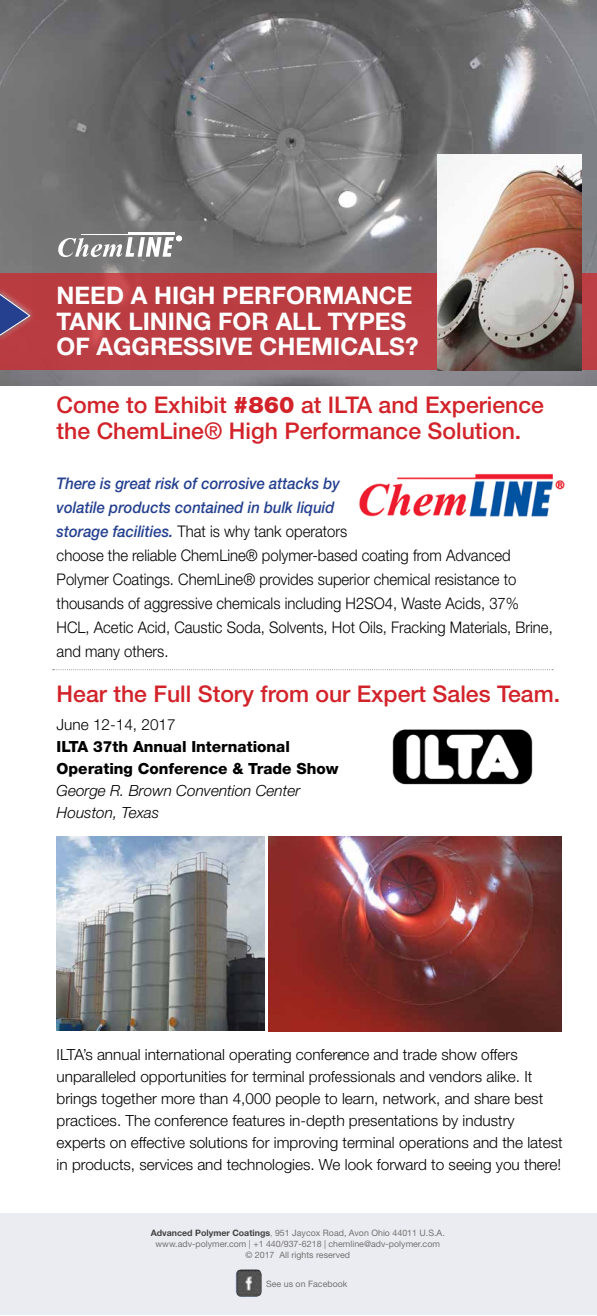
<style>
.page{position:relative;width:597px;height:1316px;background:#fff}
.page>*{position:absolute;margin:0;border:0;box-sizing:border-box;transform-origin:0 0}
.t1{font:700 24.2px/25.2px "Helvetica Neue LT Std";color:#fff}
.t2{font:500 23px/26.7px "Helvetica Neue LT Std";color:#d2232a}
.t3{font:300 16px/24px "Helvetica Neue LT Std";color:#000;scale:.93 1}
.t4{font:300 15.4px/22px "Helvetica Neue LT Std";color:#000}
.t5{font:800 15.4px/22px "Helvetica Neue LT Std";color:#000}
.t6{font:italic 300 15.4px/22px "Helvetica Neue LT Std";color:#000}
.t7{font:8.8px/10.6px "Helvetica Neue LT Std";color:#737373;text-align:center}
.s1{font-weight:900}
.s2{font-weight:500;font-style:italic;color:#25408f}
.s3{font-weight:700;color:#424242}
.s4{color:#999}
</style>
<div class="page">
<img style="left:0;top:0;width:597px;height:385px">
<div style="left:32px;top:220px;width:201px;height:100px;background:#747474;border:1px solid #747474"></div>
<div style="left:0;top:273px;width:597px;height:96px;background:#bb3d43"></div>
<img style="left:359px;top:473px;width:206px;height:44px">
<svg style="left:58px;top:236px;width:123px;height:21px"></svg>
<div style="left:81px;top:234px;width:94px;height:1px;border:1px solid #fff"></div>
<div style="left:128px;top:232px;width:47px;height:3px;border:1px solid #fff"></div>
<svg style="left:0;top:291px;width:31px;height:47px"></svg>
<img style="left:438px;top:154px;width:143px;height:216px">
<div style="left:0;top:1212px;width:597px;height:102px;background:#ebebf2"></div>
<img style="left:236px;top:1269px;width:26px;height:27px">
<img style="left:57px;top:836px;width:207px;height:194px">
<img style="left:268px;top:836px;width:293px;height:195px">
<img style="left:392px;top:729px;width:141px;height:56px">
<svg style="left:53px;top:669px;width:500px;height:1px"></svg>
<h1 class="t1" style="left:57px;top:283px;width:363px">NEED A HIGH PERFORMANCE<br>TANK LINING FOR ALL TYPES<br>OF AGGRESSIVE CHEMICALS?</h1>
<h2 class="t2" style="left:57px;top:391px;width:489px">Come to Exhibit <span class="s1">#860</span> at ILTA and Experience the ChemLine® High Performance Solution.</h2>
<p class="t3" style="left:57px;top:470px;width:535px"><span class="s2">There is great risk of corrosive attacks by<br>volatile products contained in bulk liquid<br>storage facilities.</span> That is why tank operators<br>choose the reliable ChemLine® polymer-based coating from Advanced Polymer Coatings. ChemLine® provides superior chemical resistance to thousands of aggressive chemicals including H2SO4, Waste Acids, 37% HCL, Acetic Acid, Caustic Soda, Solvents, Hot Oils, Fracking Materials, Brine, and many others.</p>
<h2 class="t2" style="left:57px;top:680px;width:505px">Hear the Full Story from our Expert Sales Team.</h2>
<p class="t4" style="left:57px;top:713px;width:121px">June 12-14, 2017</p>
<p class="t5" style="left:57px;top:735px;width:283px">ILTA 37th Annual International<br>Operating Conference &amp; Trade Show</p>
<p class="t6" style="left:57px;top:779px;width:245px">George R. Brown Convention Center<br>Houston, Texas</p>
<p class="t4" style="left:57px;top:1043px;width:507px">ILTA’s annual international operating conference and trade show offers unparalleled opportunities for terminal professionals and vendors alike. It brings together more than 4,000 people to learn, network, and share best practices. The conference features in-depth presentations by industry experts on effective solutions for improving terminal operations and the latest in products, services and technologies. We look forward to seeing you there!</p>
<p class="t7" style="left:151px;top:1227px;width:295px"><span class="s3">Advanced Polymer Coatings</span><span class="s4">,</span> 951 Jaycox Road, Avon Ohio 44011 U.S.A. www.adv-polymer.com | +1 440/937-6218 | chemline@adv-polymer.com<br>© 2017 All rights reserved</p>
<p class="t7" style="left:266px;top:1278px;width:83px">See us on Facebook</p>
</div>
